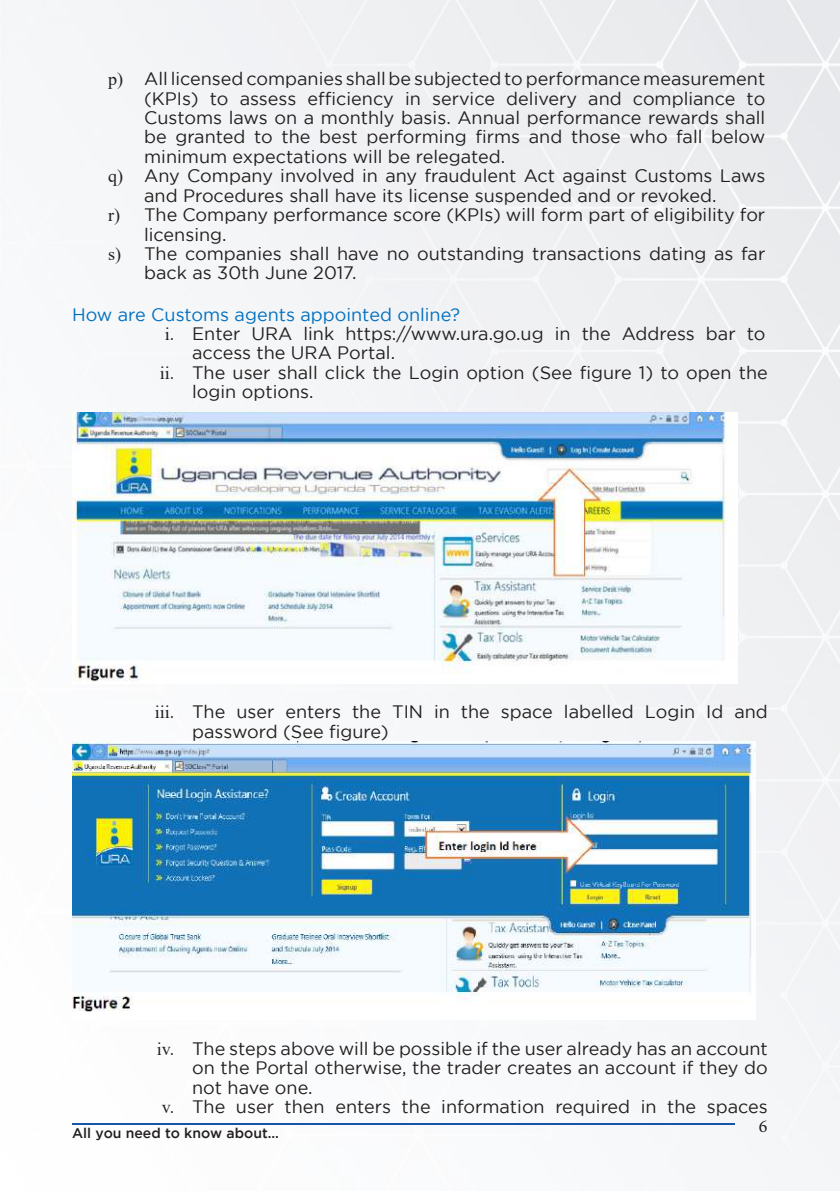
<style>
.page{position:relative;width:840px;height:1191px;background:#fff}
.page>*{position:absolute;margin:0;border:0;box-sizing:border-box;transform-origin:0 0}
.t1{font:18px/19.4px "Gotham";color:#231f20}
.t2{font:18px "Gotham";color:#0070c0}
.t3{font:18px "Minion Pro";color:#231f20}
.t4{font:500 14px "Gotham";color:#231f20}
.s1{font-family:"Times New Roman"}
</style>
<div class="page">
<img style="left:0;top:0;width:839px;height:1177px">
<hr style="left:72px;top:1123px;width:661px;height:2px;background:#1755a6">
<img style="left:72px;top:412px;width:665px;height:271px">
<img style="left:72px;top:742px;width:683px;height:278px">
<p class="t1" style="left:108px;top:69px;width:658px"><span class="s1">p)</span> All licensed companies shall be subjected to performance measurement</p>
<p class="t1" style="left:144px;top:88px;width:622px">(KPIs) to assess efficiency in service delivery and compliance to</p>
<p class="t1" style="left:144px;top:108px;width:622px">Customs laws on a monthly basis. Annual performance rewards shall</p>
<p class="t1" style="left:144px;top:127px;width:622px">be granted to the best performing firms and those who fall below</p>
<p class="t1" style="left:144px;top:146px;width:362px">minimum expectations will be relegated.</p>
<p class="t1" style="left:108px;top:166px;width:658px"><span class="s1">q)</span> Any Company involved in any fraudulent Act against Customs Laws</p>
<p class="t1" style="left:144px;top:185px;width:573px">and Procedures shall have its license suspended and or revoked.</p>
<p class="t1" style="left:108px;top:205px;width:658px"><span class="s1">r)</span> The Company performance score (KPIs) will form part of eligibility for</p>
<p class="t1" style="left:144px;top:224px;width:84px">licensing.</p>
<p class="t1" style="left:108px;top:244px;width:658px"><span class="s1">s)</span> The companies shall have no outstanding transactions dating as far</p>
<p class="t1" style="left:144px;top:263px;width:214px">back as 30th June 2017.</p>
<p class="t2" style="left:72px;top:304px;width:389px">How are Customs agents appointed online?</p>
<p class="t1" style="left:164px;top:323px;width:602px"><span class="s1">i.</span> Enter URA link https://www.ura.go.ug in the Address bar to</p>
<p class="t1" style="left:192px;top:343px;width:204px">access the URA Portal.</p>
<p class="t1" style="left:159px;top:362px;width:609px"><span class="s1">ii.</span> The user shall click the Login option (See figure 1) to open the</p>
<p class="t1" style="left:192px;top:382px;width:123px">login options.</p>
<p class="t1" style="left:192px;top:702px;width:577px;text-indent:-38px"><span class="s1">iii.</span> The user enters the TIN in the space labelled Login Id and password (See figure)</p>
<p class="t1" style="left:157px;top:1038px;width:612px"><span class="s1">iv.</span> The steps above will be possible if the user already has an account</p>
<p class="t1" style="left:192px;top:1057px;width:576px">on the Portal otherwise, the trader creates an account if they do</p>
<p class="t1" style="left:192px;top:1077px;width:122px">not have one.</p>
<p class="t1" style="left:162px;top:1096px;width:607px"><span class="s1">v.</span> The user then enters the information required in the spaces</p>
<p class="t4" style="left:72px;top:1125px;width:208px">All you need to know about…</p>
<p class="t3" style="left:758px;top:1114px;width:10px">6</p>
</div>
